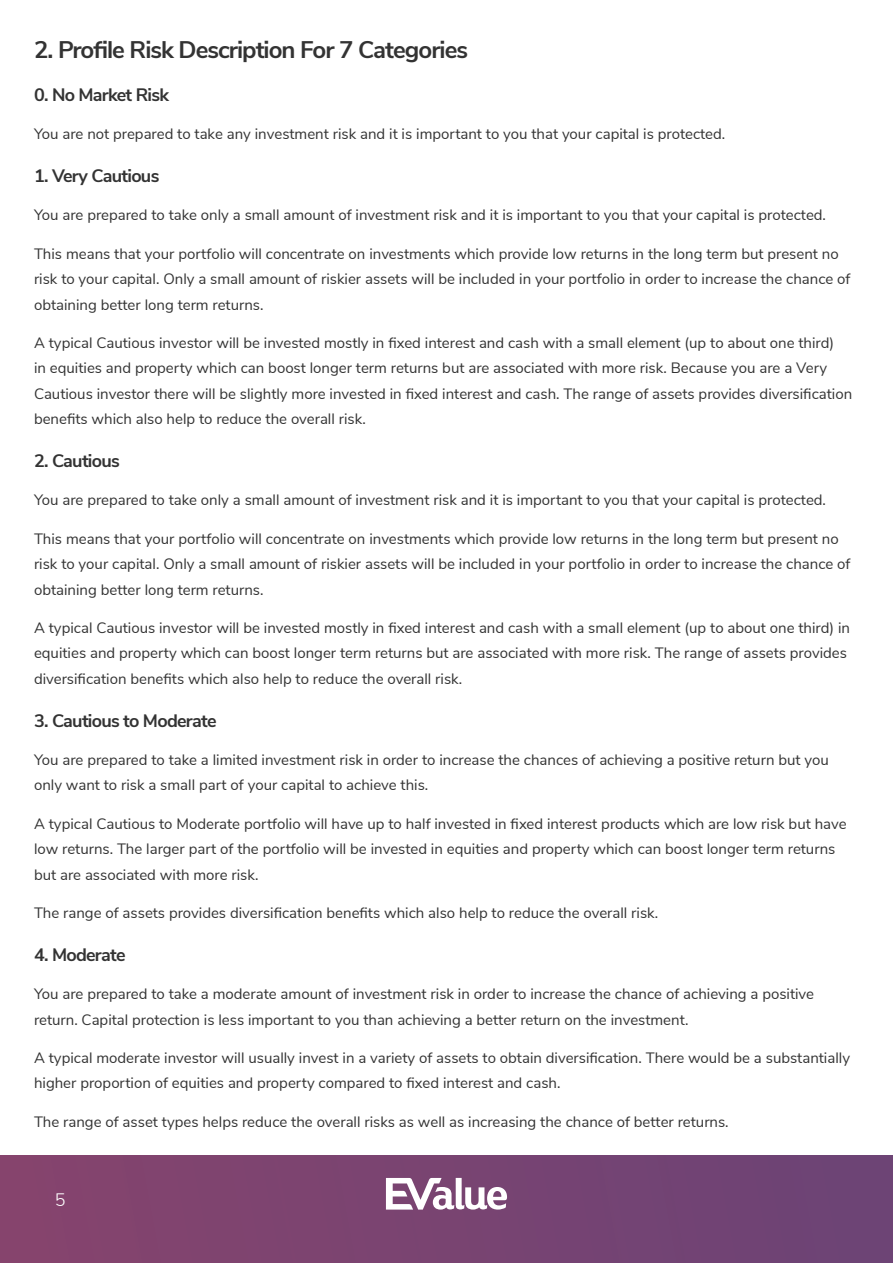
<style>
.page{position:relative;width:893px;height:1263px;background:#fff}
.page>*{position:absolute;margin:0;border:0;box-sizing:border-box;transform-origin:0 0}
.t1{font:700 24px "Nunito Sans";letter-spacing:-.04em;color:#333}
.Heading_3{font:700 18px "Nunito Sans";letter-spacing:-.04em;color:#333}
.t2{font:300 18px "Nunito Sans";color:#fff}
.Body{font:15px/25.5px "Nunito Sans";color:#333}
</style>
<div class="page">
<div style="left:0;top:1156px;width:893px;height:107px;background:#794471"></div>
<svg style="left:386px;top:1178px;width:121px;height:31px"></svg>
<p class="t1" style="left:34px;top:32px;width:436px">2. Profile Risk Description For 7 Categories</p>
<p class="Heading_3" style="left:34px;top:82px;width:136px">0. No Market Risk</p>
<p class="Body" style="left:34px;top:120px;width:693px">You are not prepared to take any investment risk and it is important to you that your capital is protected.</p>
<p class="Heading_3" style="left:34px;top:163px;width:127px">1. Very Cautious</p>
<p class="Body" style="left:34px;top:201px;width:794px">You are prepared to take only a small amount of investment risk and it is important to you that your capital is protected.</p>
<p class="Body" style="left:34px;top:240px;width:818px">This means that your portfolio will concentrate on investments which provide low returns in the long term but present no risk to your capital. Only a small amount of riskier assets will be included in your portfolio in order to increase the chance of obtaining better long term returns.</p>
<p class="Body" style="left:34px;top:329px;width:820px">A typical Cautious investor will be invested mostly in fixed interest and cash with a small element (up to about one third)<br>in equities and property which can boost longer term returns but are associated with more risk. Because you are a Very Cautious investor there will be slightly more invested in fixed interest and cash. The range of assets provides diversification benefits which also help to reduce the overall risk.</p>
<p class="Heading_3" style="left:34px;top:448px;width:87px">2. Cautious</p>
<p class="Body" style="left:34px;top:486px;width:794px">You are prepared to take only a small amount of investment risk and it is important to you that your capital is protected.</p>
<p class="Body" style="left:34px;top:525px;width:818px">This means that your portfolio will concentrate on investments which provide low returns in the long term but present no risk to your capital. Only a small amount of riskier assets will be included in your portfolio in order to increase the chance of obtaining better long term returns.</p>
<p class="Body" style="left:34px;top:614px;width:818px">A typical Cautious investor will be invested mostly in fixed interest and cash with a small element (up to about one third) in equities and property which can boost longer term returns but are associated with more risk. The range of assets provides diversification benefits which also help to reduce the overall risk.</p>
<p class="Heading_3" style="left:34px;top:707px;width:184px">3. Cautious to Moderate</p>
<p class="Body" style="left:34px;top:746px;width:796px">You are prepared to take a limited investment risk in order to increase the chances of achieving a positive return but you only want to risk a small part of your capital to achieve this.</p>
<p class="Body" style="left:34px;top:810px;width:814px">A typical Cautious to Moderate portfolio will have up to half invested in fixed interest products which are low risk but have low returns. The larger part of the portfolio will be invested in equities and property which can boost longer term returns but are associated with more risk.</p>
<p class="Body" style="left:34px;top:899px;width:626px">The range of assets provides diversification benefits which also help to reduce the overall risk.</p>
<p class="Heading_3" style="left:34px;top:941px;width:93px">4. Moderate</p>
<p class="Body" style="left:34px;top:980px;width:782px">You are prepared to take a moderate amount of investment risk in order to increase the chance of achieving a positive return. Capital protection is less important to you than achieving a better return on the investment.</p>
<p class="Body" style="left:34px;top:1044px;width:817px">A typical moderate investor will usually invest in a variety of assets to obtain diversification. There would be a substantially higher proportion of equities and property compared to fixed interest and cash.</p>
<p class="Body" style="left:34px;top:1108px;width:696px">The range of asset types helps reduce the overall risks as well as increasing the chance of better returns.</p>
<p class="t2" style="left:55px;top:1186px;width:12px">5</p>
</div>
